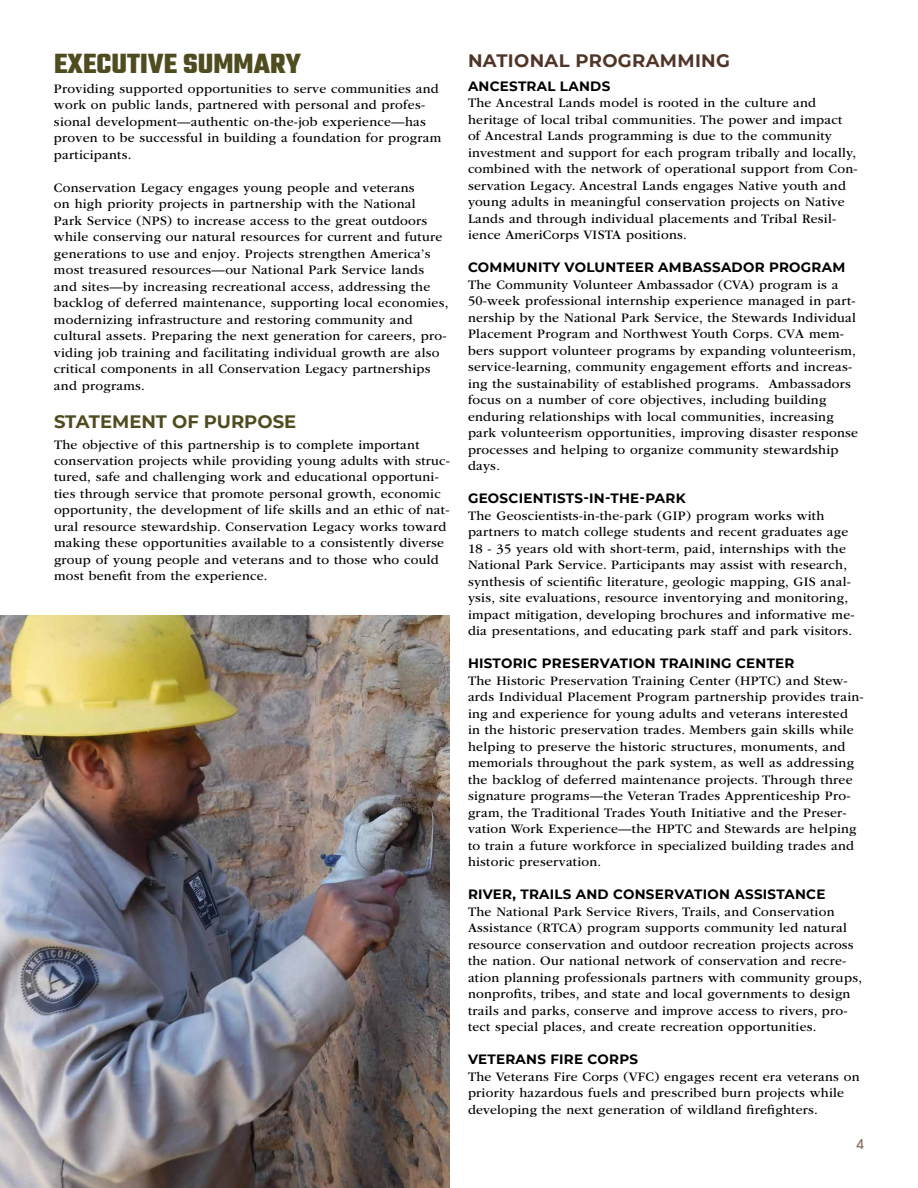
<style>
.page{position:relative;width:918px;height:1188px;background:#fff}
.page>*{position:absolute;margin:0;border:0;box-sizing:border-box;transform-origin:0 0}
.t1{font:700 30px "Teko";color:#4f4c1f}
.t2{font:700 18px "Montserrat";letter-spacing:.02em;color:#503629}
.t3{font:700 18px "Montserrat";color:#4f4c1f}
.t4{font:13.5px/16.5px "ITC Garamond Std";letter-spacing:.02em;color:#000}
.t5{font:700 13.5px "Montserrat";letter-spacing:.02em;color:#000}
.t6{font:500 13.5px "Avant Garde";color:#503629}
</style>
<div class="page">
<img style="left:0;top:616px;width:450px;height:572px">
<h1 class="t1" style="left:54px;top:45px;width:249px">EXECUTIVE SUMMARY</h1>
<p class="t4" style="left:54px;top:80px;width:389px">Providing supported opportunities to serve communities and work on public lands, partnered with personal and profes&shy;sional development—authentic on-the-job experience—has proven to be successful in building a foundation for program participants.</p>
<p class="t4" style="left:54px;top:179px;width:396px">Conservation Legacy engages young people and veterans<br>on high priority projects in partnership with the National<br>Park Service (NPS) to increase access to the great outdoors while conserving our natural resources for current and future generations to use and enjoy. Projects strengthen America’s most treasured resources—our National Park Service lands and sites—by increasing recreational access, addressing the backlog of deferred maintenance, supporting local economies, modernizing infrastructure and restoring community and cultural assets. Preparing the next generation for careers, pro&shy;viding job training and facilitating individual growth are also critical components in all Conservation Legacy partnerships and programs.</p>
<h2 class="t3" style="left:54px;top:408px;width:244px">STATEMENT OF PURPOSE</h2>
<p class="t4" style="left:54px;top:436px;width:398px">The objective of this partnership is to complete important conservation projects while providing young adults with struc&shy;tured, safe and challenging work and educational opportuni&shy;ties through service that promote personal growth, economic opportunity, the development of life skills and an ethic of nat&shy;ural resource stewardship. Conservation Legacy works toward making these opportunities available to a consistently diverse group of young people and veterans and to those who could most benefit from the experience.</p>
<h2 class="t2" style="left:468px;top:48px;width:264px">NATIONAL PROGRAMMING</h2>
<p class="t5" style="left:468px;top:76px;width:144px">ANCESTRAL LANDS</p>
<p class="t4" style="left:468px;top:95px;width:391px">The Ancestral Lands model is rooted in the culture and heritage of local tribal communities. The power and impact of Ancestral Lands programming is due to the community investment and support for each program tribally and locally, combined with the network of operational support from Con&shy;servation Legacy. Ancestral Lands engages Native youth and young adults in meaningful conservation projects on Native Lands and through individual placements and Tribal Resil&shy;ience AmeriCorps VISTA positions.</p>
<p class="t5" style="left:468px;top:258px;width:379px">COMMUNITY VOLUNTEER AMBASSADOR PROGRAM</p>
<p class="t4" style="left:468px;top:277px;width:392px">The Community Volunteer Ambassador (CVA) program is a 50-week professional internship experience managed in part&shy;nership by the National Park Service, the Stewards Individual Placement Program and Northwest Youth Corps. CVA mem&shy;bers support volunteer programs by expanding volunteerism, service-learning, community engagement efforts and increas&shy;ing the sustainability of established programs. Ambassadors focus on a number of core objectives, including building enduring relationships with local communities, increasing park volunteerism opportunities, improving disaster response processes and helping to organize community stewardship days.</p>
<p class="t5" style="left:468px;top:489px;width:219px">GEOSCIENTISTS-IN-THE-PARK</p>
<p class="t4" style="left:468px;top:507px;width:388px">The Geoscientists-in-the-park (GIP) program works with partners to match college students and recent graduates age 18 - 35 years old with short-term, paid, internships with the National Park Service. Participants may assist with research, synthesis of scientific literature, geologic mapping, GIS anal&shy;ysis, site evaluations, resource inventorying and monitoring, impact mitigation, developing brochures and informative me&shy;dia presentations, and educating park staff and park visitors.</p>
<p class="t5" style="left:468px;top:654px;width:328px">HISTORIC PRESERVATION TRAINING CENTER</p>
<p class="t4" style="left:468px;top:672px;width:397px">The Historic Preservation Training Center (HPTC) and Stew&shy;ards Individual Placement Program partnership provides train&shy;ing and experience for young adults and veterans interested<br>in the historic preservation trades. Members gain skills while helping to preserve the historic structures, monuments, and memorials throughout the park system, as well as addressing the backlog of deferred maintenance projects. Through three signature programs—the Veteran Trades Apprenticeship Pro&shy;gram, the Traditional Trades Youth Initiative and the Preser&shy;vation Work Experience—the HPTC and Stewards are helping to train a future workforce in specialized building trades and historic preservation.</p>
<p class="t5" style="left:468px;top:885px;width:359px">RIVER, TRAILS AND CONSERVATION ASSISTANCE</p>
<p class="t4" style="left:468px;top:903px;width:396px">The National Park Service Rivers, Trails, and Conservation Assistance (RTCA) program supports community led natural resource conservation and outdoor recreation projects across the nation. Our national network of conservation and recre&shy;ation planning professionals partners with community groups, nonprofits, tribes, and state and local governments to design trails and parks, conserve and improve access to rivers, pro&shy;tect special places, and create recreation opportunities.</p>
<p class="t5" style="left:468px;top:1050px;width:172px">VETERANS FIRE CORPS</p>
<p class="t4" style="left:468px;top:1068px;width:393px">The Veterans Fire Corps (VFC) engages recent era veterans on priority hazardous fuels and prescribed burn projects while developing the next generation of wildland firefighters.</p>
<p class="t6" style="left:857px;top:1136px;width:9px">4</p>
</div>
